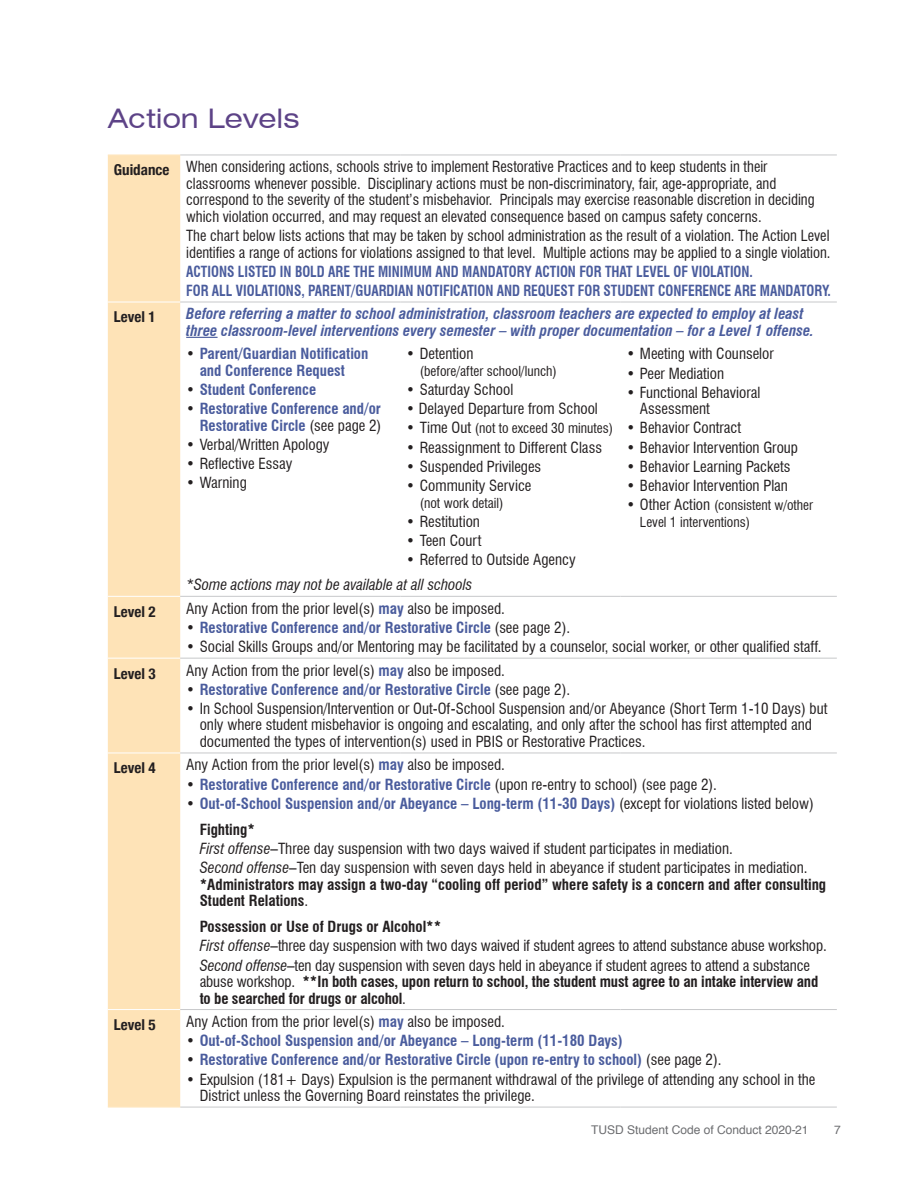
<style>
.page{position:relative;width:919px;height:1189px;background:#fff}
.page>*{position:absolute;margin:0;border:0;box-sizing:border-box;transform-origin:0 0}
.t1{font:expanded 27px "Swiss 721 BT";color:#5d4387}
.t2{font:condensed 15px/16.5px "Swiss 721 BT";color:#231f20}
.t3{font:700 condensed 15px/16.5px "Swiss 721 BT";color:#4a5c9d}
.t4{font:700 condensed 15px/16.5px "Swiss 721 BT";color:#231f20}
.t5{font:italic 700 condensed 15px/16.5px "Swiss 721 BT";color:#4a5c9d}
.t6{font:700 condensed 15px/19.2px "Swiss 721 BT";color:#4a5c9d;scale:.9 1}
.t7{font:italic condensed 15px "Swiss 721 BT";color:#231f20}
.t8{font:700 condensed 15px "Helvetica Neue";color:#231f20}
.t9{font:condensed 13.5px/16.5px "Swiss 721 BT";color:#231f20}
.t10{font:12px "Helvetica";color:#6c6d70}
.s1{font-family:"Helvetica Neue";font-weight:700}
.s2{color:#231f20}
.s3{font-weight:400;color:#231f20}
.s4{font-size:15px}
.s5{font-weight:700;color:#4a5c9d}
.s6{font-style:italic}
.s7{font-weight:400}
.s8{font-weight:700}
</style>
<div class="page">
<div style="left:108px;top:156px;width:72px;height:950px;background:#fee3b7"></div>
<hr style="left:108px;top:302px;width:72px;height:1px;background:#fff">
<hr style="left:108px;top:596px;width:72px;height:1px;background:#fff">
<hr style="left:108px;top:658px;width:72px;height:1px;background:#fff">
<hr style="left:108px;top:752px;width:72px;height:1px;background:#fff">
<hr style="left:108px;top:1009px;width:72px;height:1px;background:#fff">
<hr style="left:180px;top:155px;width:220px;height:1px;background:#c7c8ca">
<hr style="left:400px;top:155px;width:220px;height:1px;background:#c7c8ca">
<hr style="left:620px;top:155px;width:217px;height:1px;background:#c7c8ca">
<hr style="left:180px;top:302px;width:220px;height:1px;background:#c7c8ca">
<hr style="left:400px;top:302px;width:220px;height:1px;background:#c7c8ca">
<hr style="left:620px;top:302px;width:217px;height:1px;background:#c7c8ca">
<hr style="left:180px;top:1009px;width:220px;height:1px;background:#c7c8ca">
<hr style="left:400px;top:1009px;width:220px;height:1px;background:#c7c8ca">
<hr style="left:620px;top:1009px;width:217px;height:1px;background:#c7c8ca">
<hr style="left:180px;top:1106px;width:220px;height:1px;background:#c7c8ca">
<hr style="left:400px;top:1106px;width:220px;height:1px;background:#c7c8ca">
<hr style="left:620px;top:1106px;width:217px;height:1px;background:#c7c8ca">
<hr style="left:180px;top:596px;width:220px;height:1px;background:#c7c8ca">
<hr style="left:400px;top:596px;width:220px;height:1px;background:#c7c8ca">
<hr style="left:620px;top:596px;width:217px;height:1px;background:#c7c8ca">
<hr style="left:180px;top:658px;width:220px;height:1px;background:#c7c8ca">
<hr style="left:400px;top:658px;width:220px;height:1px;background:#c7c8ca">
<hr style="left:620px;top:658px;width:217px;height:1px;background:#c7c8ca">
<hr style="left:180px;top:752px;width:220px;height:1px;background:#c7c8ca">
<hr style="left:400px;top:752px;width:220px;height:1px;background:#c7c8ca">
<hr style="left:620px;top:752px;width:217px;height:1px;background:#c7c8ca">
<hr style="left:108px;top:155px;width:72px;height:1px;background:#fee8c3">
<hr style="left:108px;top:1106px;width:72px;height:1px;background:#fee8c3">
<hr style="left:186px;top:337px;width:32px;height:1px;background:#4a5c9d">
<h1 class="t1" style="left:108px;top:103px;width:193px">Action Levels</h1>
<p class="t2" style="left:186px;top:159px;width:630px;text-indent:-72px"><span class="s1">Guidance</span> When considering actions, schools strive to implement Restorative Practices and to keep students in their classrooms whenever possible. Disciplinary actions must be non-discriminatory, fair, age-appropriate, and correspond to the severity of the student’s misbehavior. Principals may exercise reasonable discretion in deciding which violation occurred, and may request an elevated consequence based on campus safety concerns.</p>
<p class="t2" style="left:186px;top:227px;width:646px">The chart below lists actions that may be taken by school administration as the result of a violation. The Action Level identifies a range of actions for violations assigned to that level. Multiple actions may be applied to a single violation.</p>
<p class="t6" style="left:186px;top:262px;width:718px">ACTIONS LISTED IN BOLD ARE THE MINIMUM AND MANDATORY ACTION FOR THAT LEVEL OF VIOLATION.<br>FOR ALL VIOLATIONS, PARENT/GUARDIAN NOTIFICATION AND REQUEST FOR STUDENT CONFERENCE ARE MANDATORY.</p>
<p class="t8" style="left:114px;top:305px;width:43px">Level 1</p>
<p class="t5" style="left:186px;top:306px;width:629px">Before referring a matter to school administration, classroom teachers are expected to employ at least three classroom-level interventions every semester – with proper documentation – for a Level 1 offense.</p>
<p class="t3" style="left:200px;top:346px;width:170px;text-indent:-14px"><span class="s2">•</span> Parent/Guardian Notification and Conference Request</p>
<p class="t3" style="left:186px;top:381px;width:131px"><span class="s2">•</span> Student Conference</p>
<p class="t3" style="left:186px;top:400px;width:197px;text-align:right"><span class="s2">•</span> Restorative Conference and/or<br>Restorative Circle <span class="s3">(see page 2)</span></p>
<p class="t2" style="left:186px;top:436px;width:145px">• Verbal/Written Apology</p>
<p class="t2" style="left:186px;top:455px;width:108px">• Reflective Essay</p>
<p class="t2" style="left:186px;top:474px;width:62px">• Warning</p>
<p class="t2" style="left:626px;top:345px;width:149px">• Meeting with Counselor</p>
<p class="t2" style="left:626px;top:365px;width:99px">• Peer Mediation</p>
<p class="t2" style="left:640px;top:384px;width:122px;text-indent:-14px">• Functional Behavioral<br>Assessment</p>
<p class="t2" style="left:626px;top:420px;width:116px">• Behavior Contract</p>
<p class="t2" style="left:626px;top:439px;width:173px">• Behavior Intervention Group</p>
<p class="t2" style="left:626px;top:458px;width:166px">• Behavior Learning Packets</p>
<p class="t2" style="left:626px;top:477px;width:163px">• Behavior Intervention Plan</p>
<p class="t9" style="left:640px;top:497px;width:175px;text-indent:-13px"><span class="s4">• Other Action</span> (consistent w/other<br>Level 1 interventions)</p>
<p class="t2" style="left:406px;top:345px;width:69px">• Detention</p>
<p class="t9" style="left:420px;top:363px;width:139px">(before/after school/lunch)</p>
<p class="t2" style="left:406px;top:381px;width:108px">• Saturday School</p>
<p class="t2" style="left:406px;top:400px;width:193px">• Delayed Departure from School</p>
<p class="t9" style="left:406px;top:420px;width:208px"><span class="s4">• Time Out</span> (not to exceed 30 minutes)</p>
<p class="t2" style="left:406px;top:439px;width:197px">• Reassignment to Different Class</p>
<p class="t2" style="left:406px;top:458px;width:136px">• Suspended Privileges</p>
<p class="t2" style="left:406px;top:477px;width:127px">• Community Service</p>
<p class="t9" style="left:420px;top:494px;width:85px">(not work detail)</p>
<p class="t2" style="left:406px;top:513px;width:75px">• Restitution</p>
<p class="t2" style="left:406px;top:532px;width:77px">• Teen Court</p>
<p class="t2" style="left:406px;top:551px;width:171px">• Referred to Outside Agency</p>
<p class="t7" style="left:186px;top:576px;width:288px">*Some actions may not be available at all schools</p>
<p class="t8" style="left:114px;top:599px;width:43px">Level 2</p>
<p class="t2" style="left:186px;top:600px;width:320px">Any Action from the prior level(s) <span class="s5">may</span> also be imposed.</p>
<p class="t3" style="left:186px;top:619px;width:386px"><span class="s2">•</span> Restorative Conference and/or Restorative Circle <span class="s3">(see page 2).</span></p>
<p class="t2" style="left:186px;top:638px;width:637px">• Social Skills Groups and/or Mentoring may be facilitated by a counselor, social worker, or other qualified staff.</p>
<p class="t8" style="left:114px;top:661px;width:43px">Level 3</p>
<p class="t2" style="left:186px;top:662px;width:320px">Any Action from the prior level(s) <span class="s5">may</span> also be imposed.</p>
<p class="t3" style="left:186px;top:681px;width:386px"><span class="s2">•</span> Restorative Conference and/or Restorative Circle <span class="s3">(see page 2).</span></p>
<p class="t2" style="left:200px;top:700px;width:629px;text-indent:-14px">• In School Suspension/Intervention or Out-Of-School Suspension and/or Abeyance (Short Term 1-10 Days) but only where student misbehavior is ongoing and escalating, and only after the school has first attempted and documented the types of intervention(s) used in PBIS or Restorative Practices.</p>
<p class="t8" style="left:114px;top:755px;width:43px">Level 4</p>
<p class="t2" style="left:186px;top:756px;width:320px">Any Action from the prior level(s) <span class="s5">may</span> also be imposed.</p>
<p class="t3" style="left:186px;top:776px;width:532px"><span class="s2">•</span> Restorative Conference and/or Restorative Circle <span class="s3">(upon re-entry to school) (see page 2).</span></p>
<p class="t3" style="left:200px;top:790px;width:616px;line-height:26px;text-indent:-14px"><span class="s2">•</span> Out-of-School Suspension and/or Abeyance – Long-term (11-30 Days) <span class="s3">(except for violations listed below)<br></span><span class="s2">Fighting*</span></p>
<p class="t2" style="left:200px;top:839px;width:609px;line-height:19.2px"><span class="s6">First offense</span>–Three day suspension with two days waived if student participates in mediation.<br><span class="s6">Second offense</span>–Ten day suspension with seven days held in abeyance if student participates in mediation.</p>
<p class="t4" style="left:200px;top:876px;width:628px">*Administrators may assign a two-day “cooling off period” where safety is a concern and after consulting<br>Student Relations<span class="s7">.</span></p>
<p class="t2" style="left:200px;top:917px;width:629px;line-height:19.2px"><span class="s8">Possession or Use of Drugs or Alcohol**<br></span><span class="s6">First offense</span>–three day suspension with two days waived if student agrees to attend substance abuse workshop.<br><span class="s6">Second offense</span>–ten day suspension with seven days held in abeyance if student agrees to attend a substance</p>
<p class="t4" style="left:200px;top:973px;width:620px"><span class="s7">abuse workshop.</span> **In both cases, upon return to school, the student must agree to an intake interview and to be searched for drugs or alcohol<span class="s7">.</span></p>
<p class="t8" style="left:114px;top:1012px;width:43px">Level 5</p>
<p class="t2" style="left:186px;top:1013px;width:320px">Any Action from the prior level(s) <span class="s5">may</span> also be imposed.</p>
<p class="t3" style="left:186px;top:1032px;width:438px"><span class="s2">•</span> Out-of-School Suspension and/or Abeyance – Long-term (11-180 Days)</p>
<p class="t3" style="left:186px;top:1051px;width:537px"><span class="s2">•</span> Restorative Conference and/or Restorative Circle (upon re-entry to school) <span class="s3">(see page 2).</span></p>
<p class="t2" style="left:200px;top:1071px;width:617px;text-indent:-14px">• Expulsion (181+ Days) Expulsion is the permanent withdrawal of the privilege of attending any school in the<br>District unless the Governing Board reinstates the privilege.</p>
<p class="t10" style="left:588px;top:1122px;width:220px">TUSD Student Code of Conduct 2019-20</p>
<p class="t10" style="left:833px;top:1122px;width:8px">7</p>
<p class="t10" style="left:591px;top:1121px;width:219px">TUSD Student Code of Conduct 2020-21</p>
<p class="t10" style="left:834px;top:1121px;width:8px">7</p>
</div>
